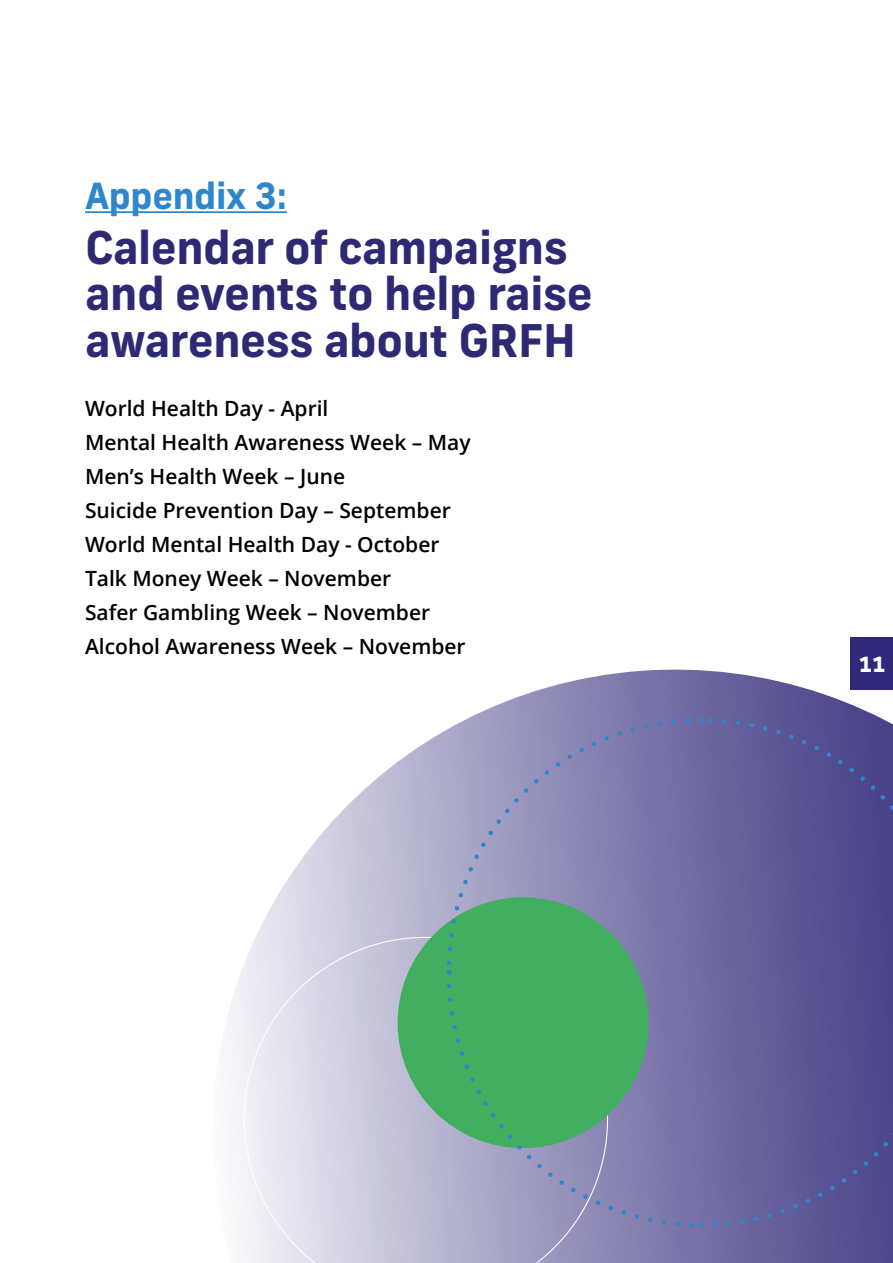
<style>
.page{position:relative;width:893px;height:1263px;background:#fff}
.page>*{position:absolute;margin:0;border:0;box-sizing:border-box;transform-origin:0 0}
.t1{font:700 45px/46.5px "Frank New";letter-spacing:-.01em;color:#2e2973}
.t2{font:700 36px "Frank New";letter-spacing:-.01em;color:#2f86cb}
.t3{font:600 21px/34px "Open Sans";color:#000}
.t4{font:800 21px "Frank New";color:#fff}
</style>
<div class="page">
<div style="left:850px;top:638px;width:43px;height:52px;background:#302879"></div>
<svg style="left:226px;top:669px;width:667px;height:594px"></svg>
<svg style="left:244px;top:937px;width:364px;height:326px;background:#d1cfe1"></svg>
<div style="left:398px;top:897px;width:250px;height:251px;background:#41ae60;border-radius:50%"></div>
<svg style="left:710px;top:974px;width:183px;height:255px;background:#5d5796"></svg>
<svg style="left:703px;top:715px;width:190px;height:248px;background:#5a5494"></svg>
<svg style="left:444px;top:716px;width:248px;height:254px"></svg>
<svg style="left:444px;top:981px;width:255px;height:248px"></svg>
<hr style="left:85px;top:211px;width:202px;height:2px;background:#2f86cb">
<h2 class="t2" style="left:85px;top:172px;width:203px">Appendix 3:</h2>
<h1 class="t1" style="left:85px;top:223px;width:509px">Calendar of campaigns and events to help raise awareness about GRFH</h1>
<p class="t3" style="left:85px;top:391px;width:387px">World Health Day - April<br>Mental Health Awareness Week – May<br>Men’s Health Week – June<br>Suicide Prevention Day – September<br>World Mental Health Day - October<br>Talk Money Week – November<br>Safer Gambling Week – November<br>Alcohol Awareness Week – November</p>
<p class="t4" style="left:859px;top:650px;width:28px">11</p>
</div>
